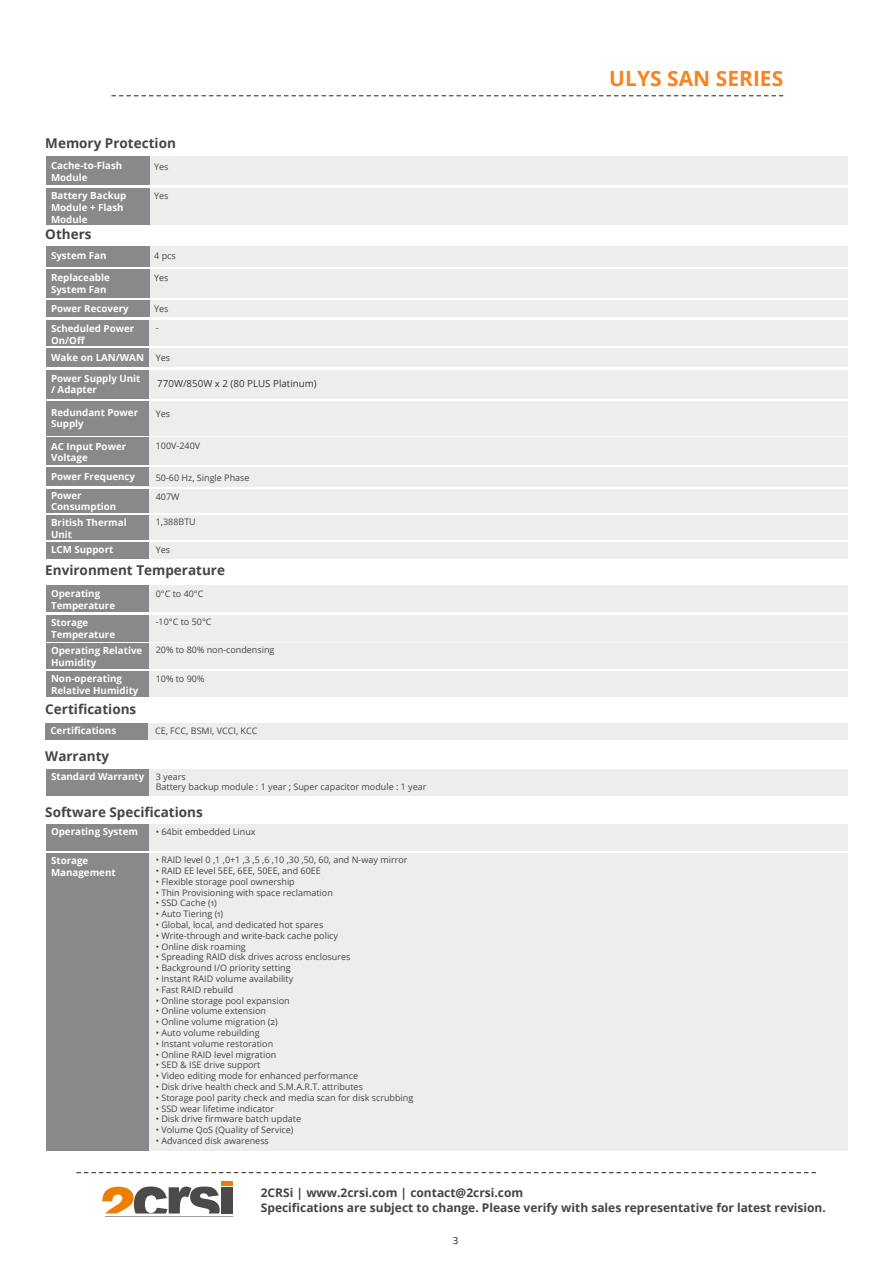
<style>
.page{position:relative;width:893px;height:1263px;background:#fff}
.page>*{position:absolute;margin:0;border:0;box-sizing:border-box;transform-origin:0 0}
.t1{font:700 21px "Open Sans";color:#f88321}
.t2{font:700 13.5px "Open Sans";color:#424646}
.t3{font:700 12px/14.4px "Open Sans";color:#424646}
.t4{font:700 9.75px/11.7px "Open Sans";color:#fff}
.t5{font:9.75px "Open Sans";color:#393535}
.t6{font:9.75px "Open Sans";color:#241f1f}
.t7{font:9px/10.8px "Open Sans";color:#424646}
.s1{font-weight:400;font-size:9px;color:#424646}
</style>
<div class="page">
<svg style="left:111px;top:95px;width:672px;height:1px"></svg>
<div style="left:221px;top:1187px;width:12px;height:26px;background:#4a4a49"></div>
<div style="left:221px;top:1181px;width:12px;height:5px;background:#ef7d00"></div>
<svg style="left:102px;top:1186px;width:118px;height:27px"></svg>
<hr style="left:105px;top:1216px;width:128px;height:1px;background:#9d9d9c">
<svg style="left:76px;top:1172px;width:740px;height:1px"></svg>
<div style="left:149px;top:156px;width:699px;height:29px;background:#eeedec"></div>
<div style="left:46px;top:156px;width:103px;height:29px;background:#89898b"></div>
<div style="left:149px;top:188px;width:699px;height:36px;background:#eeedec"></div>
<div style="left:46px;top:188px;width:103px;height:36px;background:#89898b"></div>
<div style="left:149px;top:246px;width:699px;height:21px;background:#eeedec"></div>
<div style="left:46px;top:246px;width:103px;height:21px;background:#89898b"></div>
<div style="left:149px;top:270px;width:699px;height:28px;background:#eeedec"></div>
<div style="left:46px;top:270px;width:103px;height:28px;background:#89898b"></div>
<div style="left:133px;top:300px;width:715px;height:17px;background:#eeedec"></div>
<div style="left:46px;top:300px;width:103px;height:17px;background:#89898b"></div>
<div style="left:133px;top:320px;width:715px;height:26px;background:#eeedec"></div>
<div style="left:46px;top:320px;width:103px;height:26px;background:#89898b"></div>
<div style="left:133px;top:349px;width:715px;height:18px;background:#eeedec"></div>
<div style="left:46px;top:349px;width:103px;height:18px;background:#89898b"></div>
<div style="left:133px;top:370px;width:715px;height:28px;background:#eeedec"></div>
<div style="left:46px;top:370px;width:103px;height:28px;background:#89898b"></div>
<div style="left:133px;top:401px;width:715px;height:34px;background:#eeedec"></div>
<div style="left:46px;top:401px;width:103px;height:34px;background:#89898b"></div>
<div style="left:133px;top:438px;width:715px;height:27px;background:#eeedec"></div>
<div style="left:46px;top:438px;width:103px;height:27px;background:#89898b"></div>
<div style="left:133px;top:467px;width:715px;height:19px;background:#eeedec"></div>
<div style="left:46px;top:467px;width:103px;height:19px;background:#89898b"></div>
<div style="left:133px;top:489px;width:715px;height:23px;background:#eeedec"></div>
<div style="left:46px;top:489px;width:103px;height:23px;background:#89898b"></div>
<div style="left:133px;top:515px;width:715px;height:25px;background:#eeedec"></div>
<div style="left:46px;top:515px;width:103px;height:25px;background:#89898b"></div>
<div style="left:133px;top:542px;width:715px;height:17px;background:#eeedec"></div>
<div style="left:46px;top:542px;width:103px;height:17px;background:#89898b"></div>
<div style="left:133px;top:585px;width:715px;height:27px;background:#eeedec"></div>
<div style="left:46px;top:585px;width:103px;height:27px;background:#89898b"></div>
<div style="left:133px;top:615px;width:715px;height:26px;background:#eeedec"></div>
<div style="left:46px;top:615px;width:103px;height:26px;background:#89898b"></div>
<div style="left:133px;top:643px;width:715px;height:26px;background:#eeedec"></div>
<div style="left:46px;top:643px;width:103px;height:26px;background:#89898b"></div>
<div style="left:133px;top:671px;width:715px;height:26px;background:#eeedec"></div>
<div style="left:46px;top:671px;width:103px;height:26px;background:#89898b"></div>
<div style="left:132px;top:723px;width:716px;height:17px;background:#eeedec"></div>
<div style="left:45px;top:723px;width:103px;height:17px;background:#89898b"></div>
<div style="left:133px;top:769px;width:715px;height:26px;background:#eeedec"></div>
<div style="left:46px;top:769px;width:103px;height:26px;background:#89898b"></div>
<div style="left:133px;top:824px;width:715px;height:26px;background:#eeedec"></div>
<div style="left:46px;top:824px;width:103px;height:26px;background:#89898b"></div>
<div style="left:133px;top:853px;width:715px;height:298px;background:#eeedec"></div>
<div style="left:46px;top:853px;width:103px;height:298px;background:#89898b"></div>
<h2 class="t2" style="left:45px;top:134px;width:132px">Memory Protection</h2>
<p class="t4" style="left:51px;top:160px;width:73px">Cache-to-Flash<br>Module</p>
<p class="t4" style="left:51px;top:190px;width:77px">Battery Backup</p>
<p class="t7" style="left:154px;top:190px;width:16px">Yes</p>
<p class="t4" style="left:51px;top:201px;width:74px">Module + Flash<br>Module</p>
<p class="t4" style="left:51px;top:249px;width:57px">System Fan</p>
<p class="t7" style="left:154px;top:250px;width:23px">4 pcs</p>
<p class="t4" style="left:51px;top:272px;width:60px">Replaceable</p>
<p class="t7" style="left:154px;top:272px;width:16px">Yes</p>
<p class="t4" style="left:51px;top:280px;width:79px;line-height:19.2px">System Fan<br>Power Recovery</p>
<p class="t7" style="left:154px;top:161px;width:16px">Yes</p>
<h2 class="t2" style="left:45px;top:225px;width:48px">Others</h2>
<p class="t7" style="left:154px;top:303px;width:16px">Yes</p>
<p class="t4" style="left:51px;top:322px;width:85px">Scheduled Power</p>
<p class="t7" style="left:156px;top:322px;width:4px">-</p>
<p class="t4" style="left:51px;top:331px;width:121px;line-height:17px">On/Off<br>Wake on LAN/WAN <span class="s1">Yes</span></p>
<p class="t4" style="left:51px;top:372px;width:91px">Power Supply Unit / Adapter</p>
<p class="t4" style="left:51px;top:406px;width:89px">Redundant Power<br>Supply</p>
<p class="t7" style="left:156px;top:408px;width:16px">Yes</p>
<p class="t5" style="left:157px;top:377px;width:161px">770W/850W x 2 (80 PLUS Platinum)</p>
<p class="t4" style="left:51px;top:440px;width:77px">AC Input Power</p>
<p class="t7" style="left:156px;top:440px;width:46px">100V-240V</p>
<p class="t4" style="left:51px;top:448px;width:86px;line-height:18.5px">Voltage<br>Power Frequency</p>
<p class="t7" style="left:156px;top:472px;width:95px">50-60 Hz, Single Phase</p>
<p class="t4" style="left:51px;top:474px;width:22px">LAN</p>
<p class="t4" style="left:51px;top:489px;width:32px">Power</p>
<p class="t7" style="left:156px;top:491px;width:25px">407W</p>
<p class="t4" style="left:51px;top:499px;width:77px;line-height:15.6px">Consumption<br>British Thermal</p>
<p class="t7" style="left:156px;top:516px;width:42px">1,388BTU</p>
<p class="t4" style="left:51px;top:526px;width:64px;line-height:15.6px">Unit<br>LCM Support</p>
<p class="t7" style="left:156px;top:544px;width:16px">Yes</p>
<h2 class="t2" style="left:45px;top:561px;width:181px">Environment Temperature</h2>
<p class="t4" style="left:51px;top:587px;width:51px">Operating</p>
<p class="t7" style="left:156px;top:588px;width:49px">0°C to 40°C</p>
<p class="t4" style="left:51px;top:596px;width:66px;line-height:17.1px">Temperature<br>Storage</p>
<p class="t7" style="left:156px;top:616px;width:57px">-10°C to 50°C</p>
<p class="t4" style="left:51px;top:625px;width:93px;line-height:16.5px">Temperature<br>Operating Relative</p>
<p class="t4" style="left:51px;top:656px;width:47px">Humidity</p>
<p class="t7" style="left:156px;top:645px;width:120px">20% to 80% non-condensing</p>
<p class="t4" style="left:51px;top:673px;width:72px">Non-operating</p>
<p class="t7" style="left:156px;top:673px;width:50px">10% to 90%</p>
<p class="t4" style="left:51px;top:684px;width:89px">Relative Humidity</p>
<h2 class="t2" style="left:45px;top:699px;width:93px">Certifications</h2>
<p class="t4" style="left:50px;top:724px;width:67px">Certifications</p>
<p class="t7" style="left:155px;top:725px;width:104px">CE, FCC, BSMI, VCCI, KCC</p>
<h2 class="t2" style="left:45px;top:746px;width:66px">Warranty</h2>
<p class="t7" style="left:156px;top:771px;width:272px">3 years<br>Battery backup module : 1 year ; Super capacitor module : 1 year</p>
<p class="t4" style="left:51px;top:770px;width:95px">Standard Warranty</p>
<h2 class="t2" style="left:45px;top:802px;width:159px">Software Specifications</h2>
<p class="t4" style="left:51px;top:826px;width:88px">Operating System</p>
<p class="t7" style="left:156px;top:826px;width:101px">• 64bit embedded Linux</p>
<p class="t7" style="left:156px;top:854px;width:253px">• RAID level 0 ,1 ,0+1 ,3 ,5 ,6 ,10 ,30 ,50, 60, and N-way mirror</p>
<p class="t7" style="left:156px;top:865px;width:167px">• RAID EE level 5EE, 6EE, 50EE, and 60EE</p>
<p class="t7" style="left:156px;top:876px;width:141px">• Flexible storage pool ownership</p>
<p class="t7" style="left:156px;top:887px;width:179px">• Thin Provisioning with space reclamation</p>
<p class="t7" style="left:156px;top:897px;width:63px">• SSD Cache (1)</p>
<p class="t7" style="left:156px;top:908px;width:69px">• Auto Tiering (1)</p>
<p class="t7" style="left:156px;top:919px;width:169px">• Global, local, and dedicated hot spares</p>
<p class="t7" style="left:156px;top:930px;width:184px">• Write-through and write-back cache policy</p>
<p class="t7" style="left:156px;top:941px;width:92px">• Online disk roaming</p>
<p class="t7" style="left:156px;top:951px;width:196px">• Spreading RAID disk drives across enclosures</p>
<p class="t7" style="left:156px;top:962px;width:137px">• Background I/O priority setting</p>
<p class="t7" style="left:156px;top:973px;width:139px">• Instant RAID volume availability</p>
<p class="t7" style="left:156px;top:984px;width:79px">• Fast RAID rebuild</p>
<p class="t7" style="left:156px;top:995px;width:135px">• Online storage pool expansion</p>
<p class="t7" style="left:156px;top:1005px;width:112px">• Online volume extension</p>
<p class="t7" style="left:156px;top:1016px;width:124px">• Online volume migration (2)</p>
<p class="t7" style="left:156px;top:1027px;width:105px">• Auto volume rebuilding</p>
<p class="t7" style="left:156px;top:1038px;width:119px">• Instant volume restoration</p>
<p class="t7" style="left:156px;top:1049px;width:122px">• Online RAID level migration</p>
<p class="t7" style="left:156px;top:1059px;width:106px">• SED &amp; ISE drive support</p>
<p class="t7" style="left:156px;top:1070px;width:204px">• Video editing mode for enhanced performance</p>
<p class="t7" style="left:156px;top:1081px;width:209px">• Disk drive health check and S.M.A.R.T. attributes</p>
<p class="t7" style="left:156px;top:1092px;width:259px">• Storage pool parity check and media scan for disk scrubbing</p>
<p class="t7" style="left:156px;top:1103px;width:120px">• SSD wear lifetime indicator</p>
<p class="t7" style="left:156px;top:1113px;width:147px">• Disk drive firmware batch update</p>
<p class="t7" style="left:156px;top:1124px;width:139px">• Volume QoS (Quality of Service)</p>
<p class="t7" style="left:156px;top:1135px;width:115px">• Advanced disk awareness</p>
<p class="t4" style="left:51px;top:854px;width:66px">Storage<br>Management</p>
<h1 class="t1" style="left:609px;top:64px;width:175px">ULYS SAN SERIES</h1>
<h3 class="t3" style="left:261px;top:1185px;width:567px">2CRSi | www.2crsi.com | contact@2crsi.com<br>Specifications are subject to change. Please verify with sales representative for latest revision.</h3>
<p class="t6" style="left:453px;top:1234px;width:7px">3</p>
</div>
